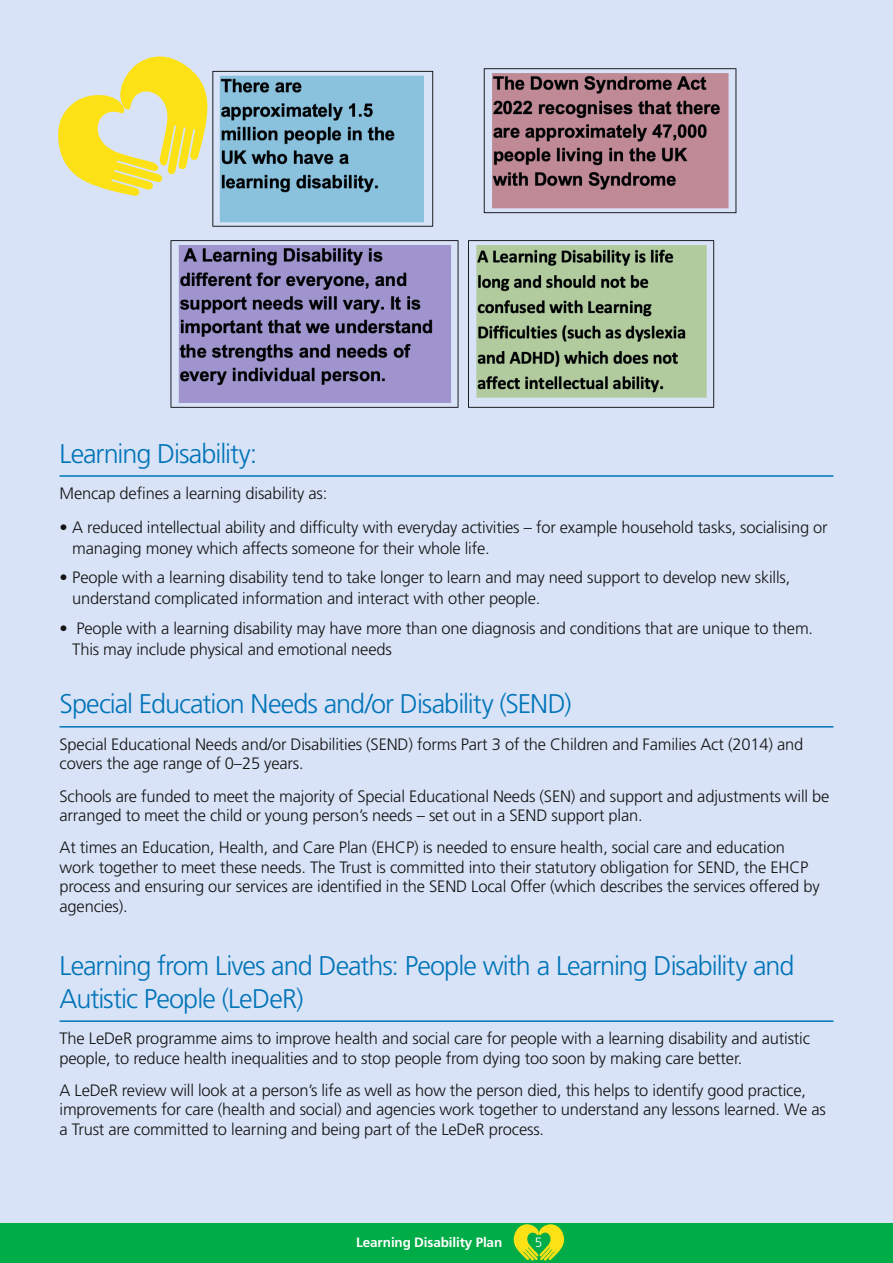
<style>
.page{position:relative;width:893px;height:1263px;background:#fff}
.page>*{position:absolute;margin:0;border:0;box-sizing:border-box;transform-origin:0 0}
.Page_headline{font:300 27px/33px "Frutiger LT Std";letter-spacing:-.035em;color:#0074b8}
.body{font:300 16.5px/19.5px "Frutiger LT Std";letter-spacing:-.01em;color:#131413}
.t1{font:700 13.5px "Frutiger LT Std";letter-spacing:-.01em;color:#fff}
.t2{font:300 13.5px "Frutiger LT Std";color:#fff}
</style>
<div class="page">
<div style="left:0;top:1222px;width:893px;height:41px;background:#00ac47"></div>
<svg style="left:513px;top:1224px;width:51px;height:37px"></svg>
<div style="left:0;top:0;width:893px;height:1222px;background:#d9e3f7"></div>
<hr style="left:60px;top:475px;width:773px;height:2px;background:#0074b8">
<hr style="left:60px;top:726px;width:773px;height:1px;background:#0074b8">
<hr style="left:60px;top:1020px;width:773px;height:2px;background:#0074b8">
<img style="left:170px;top:68px;width:567px;height:340px">
<svg style="left:58px;top:56px;width:150px;height:140px"></svg>
<p class="Page_headline" style="left:60px;top:437px;width:199px">Learning Disability:</p>
<p class="body" style="left:60px;top:484px;width:269px">Mencap defines a learning disability as:</p>
<p class="body" style="left:72px;top:517px;width:757px;line-height:21px;text-indent:-13px">• A reduced intellectual ability and difficulty with everyday activities – for example household tasks, socialising or managing money which affects someone for their whole life.</p>
<p class="body" style="left:72px;top:567px;width:720px;line-height:21px;text-indent:-13px">• People with a learning disability tend to take longer to learn and may need support to develop new skills, understand complicated information and interact with other people.</p>
<p class="body" style="left:72px;top:618px;width:739px;line-height:21px;text-indent:-13px">• People with a learning disability may have more than one diagnosis and conditions that are unique to them.<br>This may include physical and emotional needs</p>
<p class="Page_headline" style="left:60px;top:688px;width:514px">Special Education Needs and/or Disability (SEND)</p>
<p class="body" style="left:60px;top:735px;width:745px">Special Educational Needs and/or Disabilities (SEND) forms Part 3 of the Children and Families Act (2014) and covers the age range of 0–25 years.</p>
<p class="body" style="left:60px;top:786px;width:771px">Schools are funded to meet the majority of Special Educational Needs (SEN) and support and adjustments will be arranged to meet the child or young person’s needs – set out in a SEND support plan.</p>
<p class="body" style="left:60px;top:838px;width:762px">At times an Education, Health, and Care Plan (EHCP) is needed to ensure health, social care and education work together to meet these needs. The Trust is committed into their statutory obligation for SEND, the EHCP process and ensuring our services are identified in the SEND Local Offer (which describes the services offered by agencies).</p>
<p class="Page_headline" style="left:60px;top:949px;width:736px">Learning from Lives and Deaths: People with a Learning Disability and<br>Autistic People (LeDeR)</p>
<p class="body" style="left:60px;top:1029px;width:752px">The LeDeR programme aims to improve health and social care for people with a learning disability and autistic people, to reduce health inequalities and to stop people from dying too soon by making care better.</p>
<p class="body" style="left:60px;top:1081px;width:768px">A LeDeR review will look at a person’s life as well as how the person died, this helps to identify good practice, improvements for care (health and social) and agencies work together to understand any lessons learned. We as a Trust are committed to learning and being part of the LeDeR process.</p>
<p class="t1" style="left:356px;top:1235px;width:148px">Learning Disability Plan</p>
<p class="t2" style="left:535px;top:1235px;width:9px">5</p>
</div>
